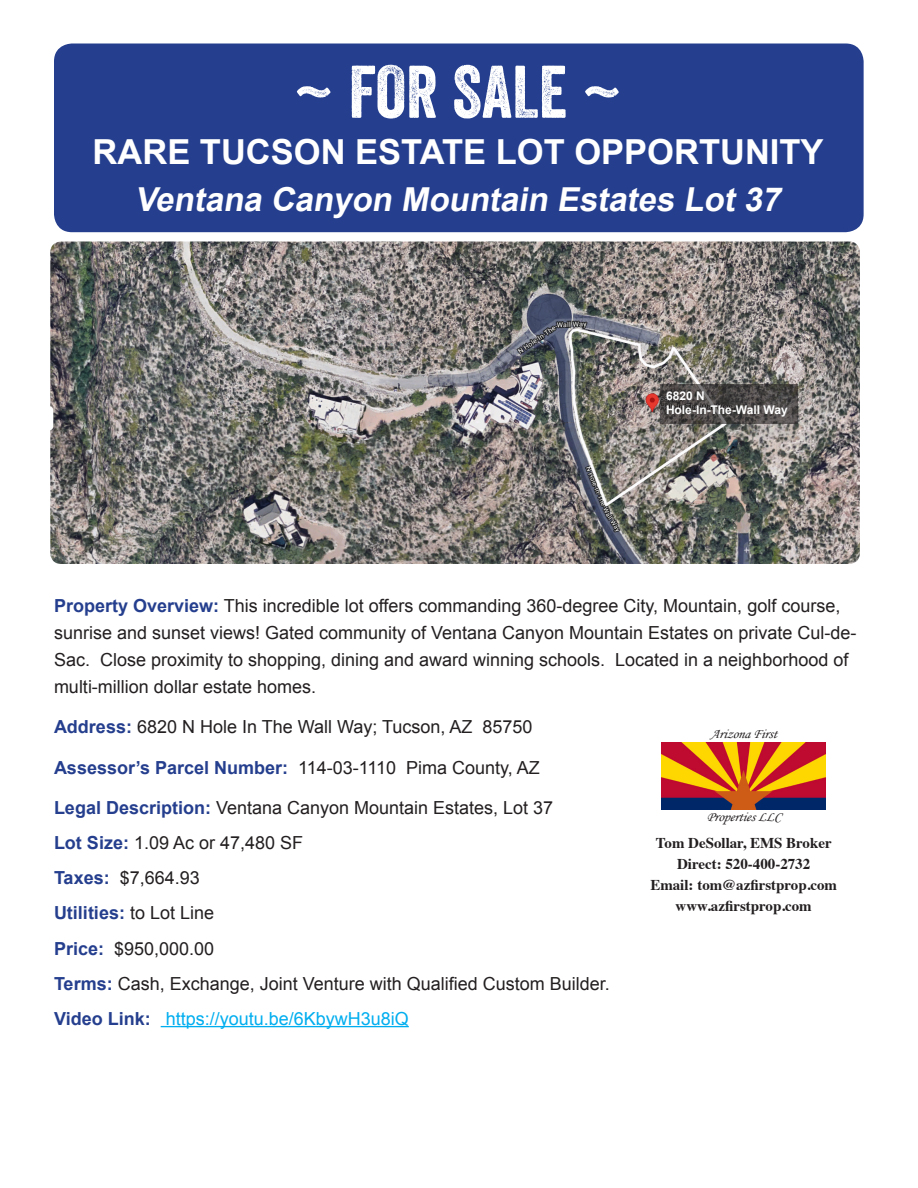
<style>
.page{position:relative;width:918px;height:1188px;background:#fff}
.page>*{position:absolute;margin:0;border:0;box-sizing:border-box;transform-origin:0 0}
.t1{font:72px "Veneer";color:#fff}
.t2{font:700 34.5px "Arial";color:#fff}
.t3{font:italic 700 33px "Arial";color:#fff}
.t4{font:18px/27px "Arial";color:#231f20}
.t5{font:18px "Arial";color:#00aeef}
.t6{font:700 18px "Arial";color:#253f8e}
.t7{font:700 15px "Times";color:#231f20}
.t8{font:italic 13.65px "Monotype Corsiva";color:#231f20}
.t9{font:700 12px "Arial";color:#fff}
.s1{font-weight:700;color:#253f8e}
.s2{font-weight:400;color:#231f20}
</style>
<div class="page">
<div style="left:54px;top:44px;width:810px;height:188px;background:#253f8e;border-radius:18px"></div>
<img style="left:50px;top:242px;width:810px;height:322px">
<svg style="left:660px;top:385px;width:137px;height:39px"></svg>
<img style="left:662px;top:743px;width:164px;height:66px">
<hr style="left:161px;top:1026px;width:248px;height:1px;background:#00aeef">
<p class="t1" style="left:293px;top:48px;width:331px">~ FOR SALE ~</p>
<p class="t2" style="left:93px;top:129px;width:732px">RARE TUCSON ESTATE LOT OPPORTUNITY</p>
<p class="t3" style="left:135px;top:177px;width:654px">Ventana Canyon Mountain Estates Lot37</p>
<p class="t9" style="left:666px;top:388px;width:40px">6820 N</p>
<p class="t9" style="left:666px;top:402px;width:123px">Hole-In-The-Wall Way</p>
<p class="t4" style="left:54px;top:592px;width:804px"><span class="s1">Property Overview:</span> This incredible lot offers commanding 360-degree City, Mountain, golf course, sunrise and sunset views! Gated community of Ventana Canyon Mountain Estates on private Cul-de-Sac. Close proximity to shopping, dining and award winning schools. Located in a neighborhood of multi-million dollar estate homes.</p>
<p class="t4" style="left:54px;top:713px;width:480px"><span class="s1">Address:</span> 6820 N Hole In The Wall Way; Tucson, AZ 85750</p>
<p class="t4" style="left:54px;top:754px;width:487px"><span class="s1">Assessor’s Parcel Number:</span> 114-03-1110 Pima County, AZ</p>
<p class="t4" style="left:54px;top:794px;width:501px"><span class="s1">Legal Description:</span> Ventana Canyon Mountain Estates, Lot 37</p>
<p class="t4" style="left:54px;top:830px;width:251px"><span class="s1">Lot Size:</span> 1.09 Ac or 47,480 SF</p>
<p class="t4" style="left:54px;top:865px;width:147px"><span class="s1">Taxes:</span> $7,664.93</p>
<p class="t6" style="left:54px;top:901px;width:162px">Utilities: <span class="s2">to Lot Line</span></p>
<p class="t4" style="left:54px;top:935px;width:162px"><span class="s1">Price:</span> $950,000.00</p>
<p class="t4" style="left:54px;top:970px;width:557px"><span class="s1">Terms:</span> Cash, Exchange, Joint Venture with Qualified Custom Builder.</p>
<p class="t5" style="left:54px;top:1007px;width:356px"><span class="s1">Video Link:</span> https://youtu.be/6KbywH3u8iQ</p>
<p class="t8" style="left:711px;top:725px;width:71px">Arizona First</p>
<p class="t8" style="left:707px;top:809px;width:76px">PropertiesLLC</p>
<p class="t7" style="left:656px;top:829px;width:177px">Tom DeSollar, EMS Broker</p>
<p class="t7" style="left:677px;top:850px;width:135px">Direct: 520-400-2732</p>
<p class="t7" style="left:650px;top:870px;width:188px">Email: tom@azfirstprop.com</p>
<p class="t7" style="left:676px;top:891px;width:138px">www.azfirstprop.com</p>
</div>
